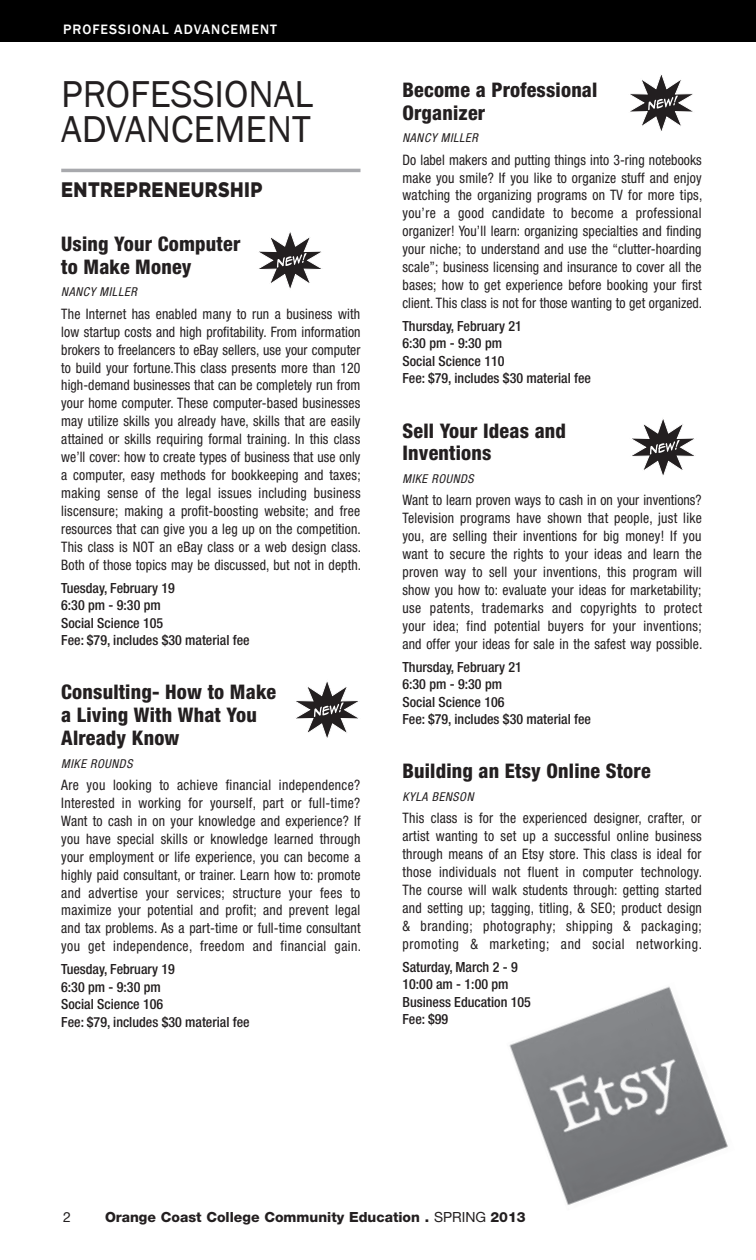
<style>
.page{position:relative;width:756px;height:1260px;background:#fff}
.page>*{position:absolute;margin:0;border:0;box-sizing:border-box;transform-origin:0 0}
.t1{font:38.5px/35px "Franklin Gothic";color:#231f20}
.t2{font:900 21px "Gotham";letter-spacing:.025em;color:#231f20;scale:.85 1}
.t3{font:800 condensed 20.12px/22.8px "Helvetica Neue";letter-spacing:.01em;color:#231f20}
.t4{font:condensed 14.35px/17.8px "Helvetica Neue";letter-spacing:.01em;color:#231f20;text-align:justify;scale:.95 1}
.t5{font:500 condensed 14px/17.5px "Helvetica Neue";color:#231f20}
.t6{font:800 14px "Helvetica Neue";color:#231f20}
.t7{font:500 14px "Franklin Gothic";letter-spacing:.075em;color:#fff}
.t8{font:14px "Helvetica Neue";color:#231f20}
.t9{font:italic condensed 12.25px "Helvetica Neue";letter-spacing:.05em;color:#231f20}
.s1{font-weight:400}
</style>
<div class="page">
<div style="left:0;top:0;width:756px;height:42px;background:#000"></div>
<hr style="left:61px;top:169px;width:299px;height:3px;background:#a8a9ad">
<img style="left:509px;top:986px;width:219px;height:219px">
<svg style="left:259px;top:232px;width:63px;height:57px"></svg>
<svg style="left:296px;top:681px;width:63px;height:57px"></svg>
<svg style="left:630px;top:74px;width:63px;height:57px"></svg>
<svg style="left:632px;top:419px;width:63px;height:56px"></svg>
<p class="t7" style="left:63px;top:21px;width:215px">PROFESSIONAL ADVANCEMENT</p>
<h1 class="t1" style="left:61px;top:78px;width:254px">PROFESSIONAL<br>ADVANCEMENT</h1>
<h2 class="t2" style="left:61px;top:177px;width:238px">ENTREPRENEURSHIP</h2>
<h3 class="t3" style="left:61px;top:232px;width:181px">Using Your Computer to Make Money</h3>
<p class="t9" style="left:61px;top:285px;width:77px">NANCY MILLER</p>
<p class="t4" style="left:61px;top:305px;width:317px">The Internet has enabled many to run a business with low startup costs and high profitability. From information brokers to freelancers to eBay sellers, use your computer to build your fortune.This class presents more than 120 high-demand businesses that can be completely run from your home computer. These computer-based businesses may utilize skills you already have, skills that are easily attained or skills requiring formal training. In this class we’ll cover: how to create types of business that use only a computer, easy methods for bookkeeping and taxes; making sense of the legal issues including business liscensure; making a profit-boosting website; and free resources that can give you a leg up on the competition.<br>This class is NOT an eBay class or a web design class.<br>Both of those topics may be discussed, but not in depth.</p>
<p class="t5" style="left:61px;top:579px;width:190px">Tuesday, February 19<br>6:30 pm - 9:30 pm<br>Social Science 105<br>Fee: $79, includes $30 material fee</p>
<h3 class="t3" style="left:61px;top:681px;width:216px">Consulting- How to Make a Living With What You<br>Already Know</h3>
<p class="t9" style="left:61px;top:756px;width:73px">MIKE ROUNDS</p>
<p class="t4" style="left:61px;top:776px;width:317px">Are you looking to achieve financial independence?<br>Interested in working for yourself, part or full-time?<br>Want to cash in on your knowledge and experience? If you have special skills or knowledge learned through your employment or life experience, you can become a highly paid consultant, or trainer. Learn how to: promote and advertise your services; structure your fees to maximize your potential and profit; and prevent legal and tax problems. As a part-time or full-time consultant you get independence, freedom and financial gain.</p>
<p class="t5" style="left:61px;top:960px;width:190px">Tuesday, February 19<br>6:30 pm - 9:30 pm<br>Social Science 106<br>Fee: $79, includes $30 material fee</p>
<h3 class="t3" style="left:402px;top:78px;width:196px">Become a Professional<br>Organizer</h3>
<p class="t9" style="left:402px;top:131px;width:77px">NANCY MILLER</p>
<p class="t4" style="left:402px;top:150px;width:317px">Do label makers and putting things into 3-ring notebooks make you smile? If you like to organize stuff and enjoy watching the organizing programs on TV for more tips, you’re a good candidate to become a professional organizer! You’ll learn: organizing specialties and finding your niche; to understand and use the “clutter-hoarding scale”; business licensing and insurance to cover all the bases; how to get experience before booking your first client. This class is not for those wanting to get organized.</p>
<p class="t5" style="left:402px;top:317px;width:190px">Thursday, February 21<br>6:30 pm - 9:30 pm<br>Social Science 110<br>Fee: $79, includes $30 material fee</p>
<h3 class="t3" style="left:402px;top:419px;width:165px">Sell Your Ideas and<br>Inventions</h3>
<p class="t9" style="left:402px;top:472px;width:73px">MIKE ROUNDS</p>
<p class="t4" style="left:402px;top:491px;width:317px">Want to learn proven ways to cash in on your inventions?<br>Television programs have shown that people, just like you, are selling their inventions for big money! If you want to secure the rights to your ideas and learn the proven way to sell your inventions, this program will show you how to: evaluate your ideas for marketability; use patents, trademarks and copyrights to protect your idea; find potential buyers for your inventions; and offer your ideas for sale in the safest way possible.</p>
<p class="t5" style="left:402px;top:658px;width:190px">Thursday, February 21<br>6:30 pm - 9:30 pm<br>Social Science 106<br>Fee: $79, includes $30 material fee</p>
<h3 class="t3" style="left:402px;top:760px;width:250px">Building an Etsy Online Store</h3>
<p class="t9" style="left:402px;top:790px;width:73px">KYLA BENSON</p>
<p class="t4" style="left:402px;top:809px;width:317px">This class is for the experienced designer, crafter, or artist wanting to set up a successful online business through means of an Etsy store. This class is ideal for those individuals not fluent in computer technology.<br>The course will walk students through: getting started and setting up; tagging, titling, &amp; SEO; product design &amp; branding; photography; shipping &amp; packaging; promoting &amp; marketing; and social networking.</p>
<p class="t5" style="left:402px;top:958px;width:130px">Saturday, March 2 - 9<br>10:00 am - 1:00 pm<br>Business Education 105<br>Fee: $99</p>
<p class="t8" style="left:63px;top:1209px;width:9px">2</p>
<p class="t6" style="left:105px;top:1209px;width:422px">Orange Coast College Community Education . <span class="s1">SPRIN G</span> 2013</p>
</div>
